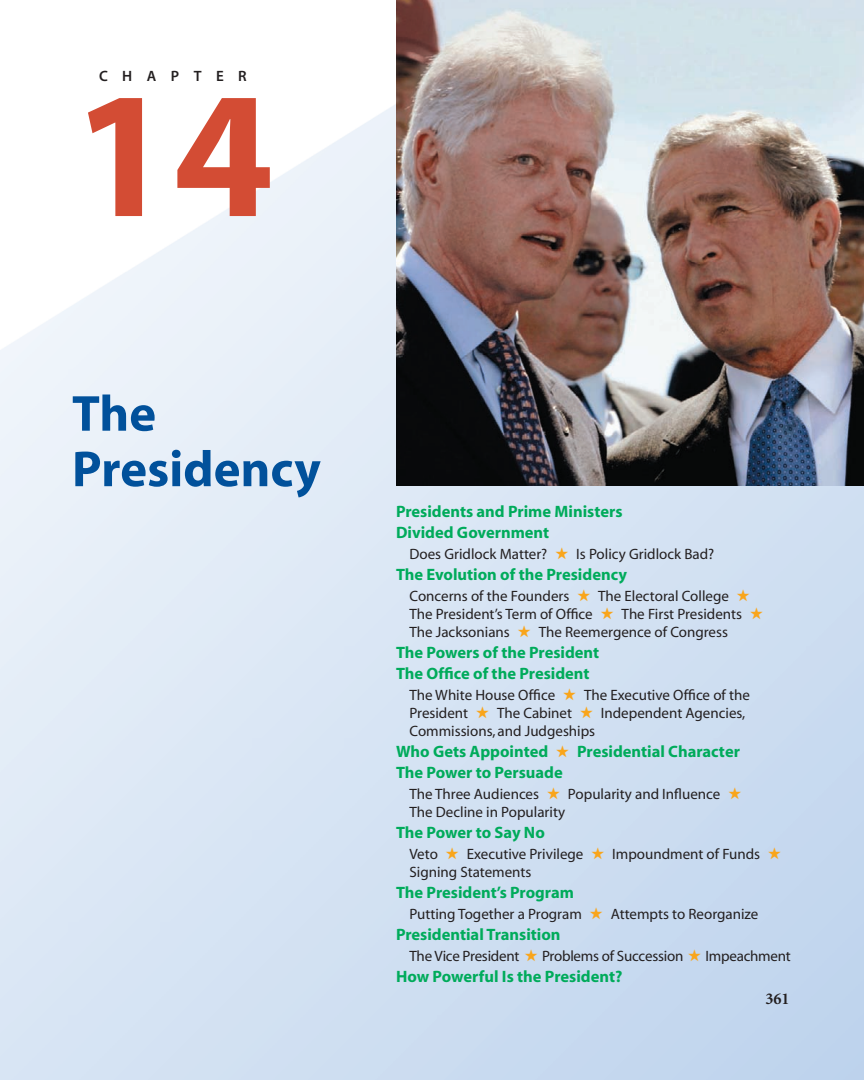
<style>
.page{position:relative;width:864px;height:1080px;background:#fff}
.page>*{position:absolute;margin:0;border:0;box-sizing:border-box;transform-origin:0 0}
.t1{font:700 181.5px "Myriad";color:#d34c34}
.t2{font:700 51px/55.5px "Myriad";color:#01519b}
.t3{font:700 16.5px/21px "Myriad";color:#00ab5b}
.t4{font:700 16.5px "Minion";color:#231f20}
.t5{font:15px/18px "Myriad";color:#231f20}
.t6{font:15px "Myriad Sem";letter-spacing:.965em;color:#231f20}
.s1{color:#f9a51b}
</style>
<div class="page">
<img style="left:0;top:104px;width:864px;height:976px">
<img style="left:396px;top:0;width:468px;height:485px">
<p class="t6" style="left:99px;top:70px;width:149px">CHAPTER</p>
<p class="t1" style="left:73px;top:87px;width:203px">14</p>
<p class="t2" style="left:72px;top:390px;width:250px">The<br>Presidency</p>
<p class="t3" style="left:396px;top:502px;width:228px">Presidents and Prime Ministers<br>Divided Government</p>
<p class="t5" style="left:410px;top:546px;width:306px">Does Gridlock Matter? <span class="s1">★</span> Is Policy Gridlock Bad?</p>
<p class="t3" style="left:396px;top:565px;width:233px">The Evolution of the Presidency</p>
<p class="t5" style="left:410px;top:588px;width:355px">Concerns of the Founders <span class="s1">★</span> The Electoral College <span class="s1">★<br></span>The President’s Term of Office <span class="s1">★</span> The First Presidents <span class="s1">★<br></span>The Jacksonians <span class="s1">★</span> The Reemergence of Congress</p>
<p class="t3" style="left:396px;top:643px;width:205px">The Powers of the President<br>The Office of the President</p>
<p class="t5" style="left:409px;top:687px;width:342px">The White House Office <span class="s1">★</span> The Executive Office of the<br>President <span class="s1">★</span> The Cabinet <span class="s1">★</span> Independent Agencies,<br>Commissions, and Judgeships</p>
<p class="t3" style="left:396px;top:742px;width:345px">Who Gets Appointed <span class="s1">★</span> Presidential Character<br>The Power to Persuade</p>
<p class="t5" style="left:410px;top:786px;width:333px">The Three Audiences <span class="s1">★</span> Popularity and Influence <span class="s1">★<br></span>The Decline in Popularity</p>
<p class="t3" style="left:396px;top:823px;width:150px">The Power to Say No</p>
<p class="t5" style="left:410px;top:846px;width:373px">Veto <span class="s1">★</span> Executive Privilege <span class="s1">★</span> Impoundment of Funds <span class="s1">★<br></span>Signing Statements</p>
<p class="t3" style="left:396px;top:883px;width:179px">The President’s Program</p>
<p class="t5" style="left:410px;top:906px;width:350px">Putting Together a Program <span class="s1">★</span> Attempts to Reorganize</p>
<p class="t3" style="left:396px;top:925px;width:166px">Presidential Transition</p>
<p class="t5" style="left:410px;top:948px;width:383px">The Vice President <span class="s1">★</span> Problems of Succession <span class="s1">★</span> Impeachment</p>
<p class="t3" style="left:396px;top:967px;width:228px">How Powerful Is the President?</p>
<p class="t4" style="left:765px;top:992px;width:26px">361</p>
</div>
